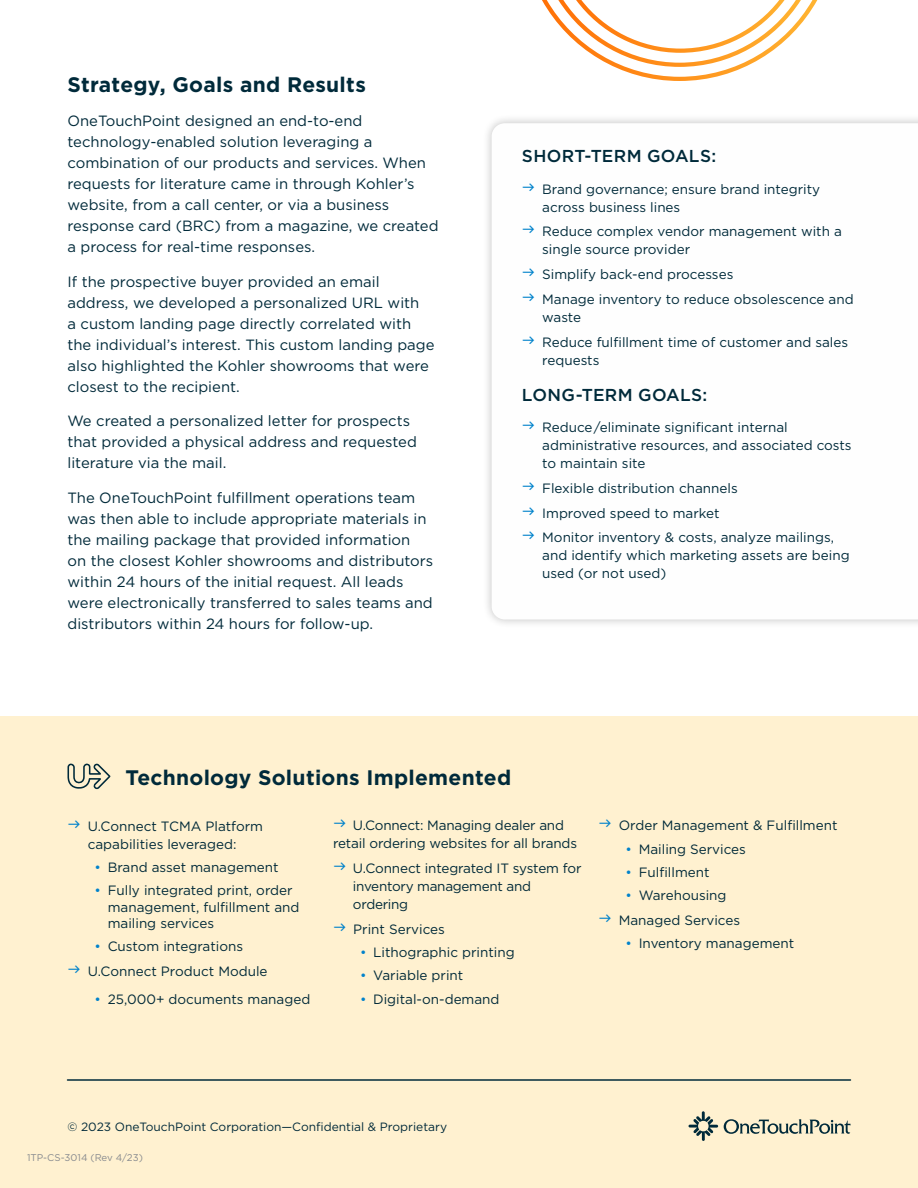
<style>
.page{position:relative;width:918px;height:1188px;background:#fff}
.page>*{position:absolute;margin:0;border:0;box-sizing:border-box;transform-origin:0 0}
.t1{font:700 21px "Gotham";letter-spacing:.01em;color:#002a3a}
.t2{font:500 17.25px "Gotham";letter-spacing:.02em;color:#002a3a}
.t3{font:14.85px/21px "Gotham";color:#002a3a}
.t4{font:13.5px/18px "Gotham";color:#002a3a}
.t5{font:13.5px/18px "Gotham";color:#002a39}
.t6{font:13.5px/18px "Gotham";letter-spacing:-.02em;color:#002a39}
.t7{font:12px "Gotham";color:#002a3a}
.t8{font:9.75px "Gotham";color:#878a8e}
.s1{color:#0082cb}
</style>
<div class="page">
<div style="left:0;top:716px;width:918px;height:472px;background:#fff1d0"></div>
<div style="left:482px;top:114px;width:436px;height:515px;background:#000;opacity:.25"></div>
<svg style="left:492px;top:123px;width:426px;height:497px"></svg>
<svg style="left:67px;top:763px;width:44px;height:27px"></svg>
<svg style="left:542px;top:0;width:275px;height:81px"></svg>
<svg style="left:689px;top:1111px;width:29px;height:30px"></svg>
<svg style="left:724px;top:1119px;width:126px;height:15px"></svg>
<hr style="left:68px;top:1079px;width:782px;height:2px;background:#002a3a">
<svg style="left:523px;top:183px;width:11px;height:8px"></svg>
<svg style="left:523px;top:226px;width:11px;height:8px"></svg>
<svg style="left:523px;top:268px;width:11px;height:8px"></svg>
<svg style="left:523px;top:293px;width:11px;height:8px"></svg>
<svg style="left:523px;top:336px;width:11px;height:8px"></svg>
<svg style="left:523px;top:421px;width:11px;height:8px"></svg>
<svg style="left:523px;top:482px;width:11px;height:8px"></svg>
<svg style="left:523px;top:507px;width:11px;height:8px"></svg>
<svg style="left:523px;top:532px;width:11px;height:8px"></svg>
<h1 class="t1" style="left:68px;top:70px;width:300px">Strategy, Goals and Results</h1>
<p class="t3" style="left:68px;top:110px;width:373px">OneTouchPoint designed an end-to-end technology-enabled solution leveraging a combination of our products and services. When requests for literature came in through Kohler’s website, from a call center, or via a business response card (BRC) from a magazine, we created a process for real-time responses.</p>
<p class="t3" style="left:68px;top:271px;width:368px">If the prospective buyer provided an email address, we developed a personalized URL with<br>a custom landing page directly correlated with the individual’s interest. This custom landing page also highlighted the Kohler showrooms that were closest to the recipient.</p>
<p class="t3" style="left:68px;top:410px;width:351px">We created a personalized letter for prospects that provided a physical address and requested literature via the mail.</p>
<p class="t3" style="left:68px;top:487px;width:367px">The OneTouchPoint fulfillment operations team was then able to include appropriate materials in the mailing package that provided information<br>on the closest Kohler showrooms and distributors within 24 hours of the initial request. All leads were electronically transferred to sales teams and distributors within 24 hours for follow-up.</p>
<p class="t2" style="left:522px;top:145px;width:196px">SHORT-TERM GOALS:</p>
<p class="t4" style="left:542px;top:180px;width:280px">Brand governance; ensure brand integrity across business lines</p>
<p class="t4" style="left:542px;top:222px;width:301px">Reduce complex vendor management with a single source provider</p>
<p class="t4" style="left:542px;top:262px;width:313px;line-height:24.8px">Simplify back-end processes<br>Manage inventory to reduce obsolescence and</p>
<p class="t4" style="left:542px;top:304px;width:308px;line-height:24.8px">waste<br>Reduce fulfillment time of customer and sales</p>
<p class="t4" style="left:542px;top:351px;width:59px">requests</p>
<p class="t2" style="left:522px;top:383px;width:187px">LONG-TERM GOALS:</p>
<p class="t4" style="left:542px;top:418px;width:311px">Reduce/eliminate significant internal administrative resources, and associated costs to maintain site</p>
<p class="t4" style="left:542px;top:475px;width:293px;line-height:24.8px">Flexible distribution channels<br>Improved speed to market<br>Monitor inventory &amp; costs, analyze mailings,</p>
<p class="t4" style="left:542px;top:546px;width:309px">and identify which marketing assets are being used (or not used)</p>
<h1 class="t1" style="left:125px;top:763px;width:387px">Technology Solutions Implemented</h1>
<p class="t5" style="left:88px;top:816px;width:177px">U.Connect TCMA Platform capabilities leveraged:</p>
<p class="t5" style="left:94px;top:858px;width:186px"><span class="s1">•</span> Brand asset management</p>
<p class="t5" style="left:108px;top:882px;width:193px;line-height:16.5px;text-indent:-13px"><span class="s1">•</span> Fully integrated print, order management, fulfillment and mailing services</p>
<p class="t5" style="left:88px;top:934px;width:181px;line-height:24.8px;text-indent:7px"><span class="s1">•</span> Custom integrations<br>U.Connect Product Module</p>
<p class="t5" style="left:94px;top:990px;width:217px"><span class="s1">•</span> 25,000+ documents managed</p>
<p class="t5" style="left:333px;top:816px;width:246px;text-align:center">U.Connect: Managing dealer and retail ordering websites for all brands</p>
<p class="t6" style="left:353px;top:859px;width:230px">U.Connect integrated IT system for inventory management and ordering</p>
<p class="t5" style="left:353px;top:920px;width:93px">Print Services</p>
<p class="t5" style="left:360px;top:943px;width:156px"><span class="s1">•</span> Lithographic printing</p>
<p class="t5" style="left:360px;top:966px;width:105px"><span class="s1">•</span> Variable print</p>
<p class="t5" style="left:360px;top:990px;width:141px"><span class="s1">•</span> Digital-on-demand</p>
<p class="t5" style="left:619px;top:816px;width:220px">Order Management &amp; Fulfillment</p>
<p class="t5" style="left:626px;top:840px;width:122px"><span class="s1">•</span> Mailing Services</p>
<p class="t5" style="left:626px;top:863px;width:86px"><span class="s1">•</span> Fulfillment</p>
<p class="t5" style="left:619px;top:883px;width:123px;line-height:24.8px;text-align:center"><span class="s1">•</span> Warehousing<br>Managed Services</p>
<p class="t5" style="left:626px;top:934px;width:170px"><span class="s1">•</span> Inventory management</p>
<p class="t7" style="left:68px;top:1119px;width:381px">© 2023 OneTouchPoint Corporation—Confidential &amp; Proprietary</p>
<p class="t8" style="left:27px;top:1151px;width:117px">1TP-CS-3014 (Rev 4/23)</p>
</div>
